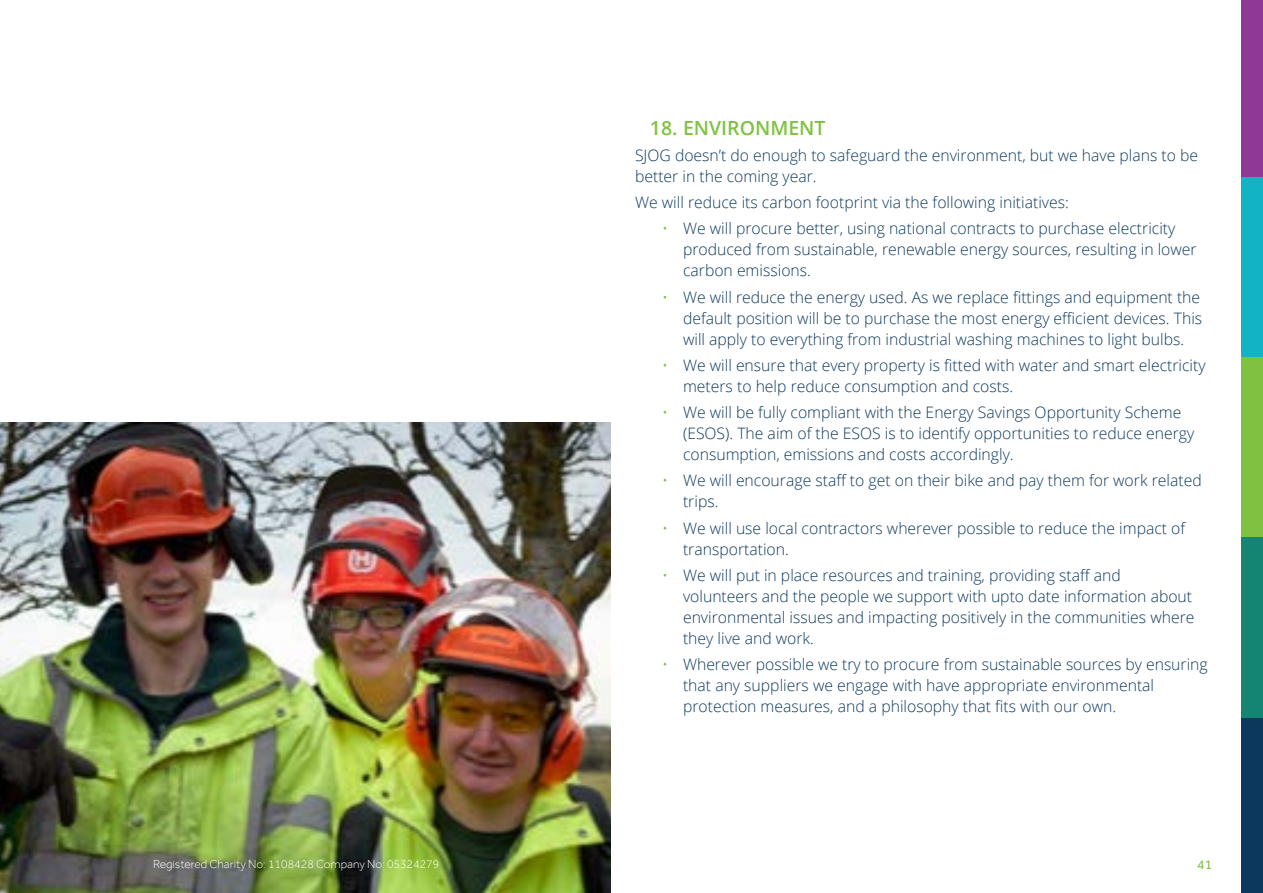
<style>
.page{position:relative;width:1263px;height:893px;background:#fff}
.page>*{position:absolute;margin:0;border:0;box-sizing:border-box;transform-origin:0 0}
.sub_header_13pt_gree{font:600 19.5px "Open Sans";color:#7fc241}
.body_copy_9pt{font:300 15.75px/21px "Open Sans";color:#0d385d}
.t1{font:13.5px "Effra";color:#7fc241}
.t2{font:300 12px "Effra";color:#fff}
.s1{color:#7fc241}
</style>
<div class="page">
<div style="left:1242px;top:717px;width:21px;height:176px;background:#0d385d"></div>
<div style="left:1242px;top:357px;width:21px;height:180px;background:#7fc241"></div>
<div style="left:1242px;top:537px;width:21px;height:180px;background:#148572"></div>
<div style="left:1242px;top:177px;width:21px;height:180px;background:#13b3c6"></div>
<div style="left:1242px;top:0;width:21px;height:177px;background:#8f3995"></div>
<img style="left:0;top:423px;width:610px;height:470px">
<p class="t2" style="left:153px;top:857px;width:288px">Registered Charity No: 1108428 Company No: 05324279</p>
<p class="sub_header_13pt_gree" style="left:650px;top:114px;width:177px">18. ENVIRONMENT</p>
<p class="body_copy_9pt" style="left:635px;top:144px;width:565px">SJOG doesn’t do enough to safeguard the environment, but we have plans to be better in the coming year.</p>
<p class="body_copy_9pt" style="left:635px;top:191px;width:435px">We will reduce its carbon footprint via the following initiatives:</p>
<p class="body_copy_9pt" style="left:683px;top:218px;width:515px;text-indent:-21px"><span class="s1">•</span> We will procure better, using national contracts to purchase electricity produced from sustainable, renewable energy sources, resulting in lower carbon emissions.</p>
<p class="body_copy_9pt" style="left:683px;top:286px;width:521px;text-indent:-21px"><span class="s1">•</span> We will reduce the energy used. As we replace fittings and equipment the default position will be to purchase the most energy efficient devices. This will apply to everything from industrial washing machines to light bulbs.</p>
<p class="body_copy_9pt" style="left:683px;top:354px;width:524px;text-indent:-21px"><span class="s1">•</span> We will ensure that every property is fitted with water and smart electricity meters to help reduce consumption and costs.</p>
<p class="body_copy_9pt" style="left:683px;top:401px;width:513px;text-indent:-21px"><span class="s1">•</span> We will be fully compliant with the Energy Savings Opportunity Scheme (ESOS). The aim of the ESOS is to identify opportunities to reduce energy consumption, emissions and costs accordingly.</p>
<p class="body_copy_9pt" style="left:683px;top:470px;width:520px;text-indent:-21px"><span class="s1">•</span> We will encourage staff to get on their bike and pay them for work related trips.</p>
<p class="body_copy_9pt" style="left:683px;top:517px;width:504px;text-indent:-21px"><span class="s1">•</span> We will use local contractors wherever possible to reduce the impact of transportation.</p>
<p class="body_copy_9pt" style="left:683px;top:564px;width:513px;text-indent:-21px"><span class="s1">•</span> We will put in place resources and training, providing staff and volunteers and the people we support with upto date information about environmental issues and impacting positively in the communities where they live and work.</p>
<p class="body_copy_9pt" style="left:683px;top:653px;width:526px;text-indent:-21px"><span class="s1">•</span> Wherever possible we try to procure from sustainable sources by ensuring that any suppliers we engage with have appropriate environmental protection measures, and a philosophy that fits with our own.</p>
<p class="t1" style="left:1197px;top:857px;width:16px">41</p>
</div>
